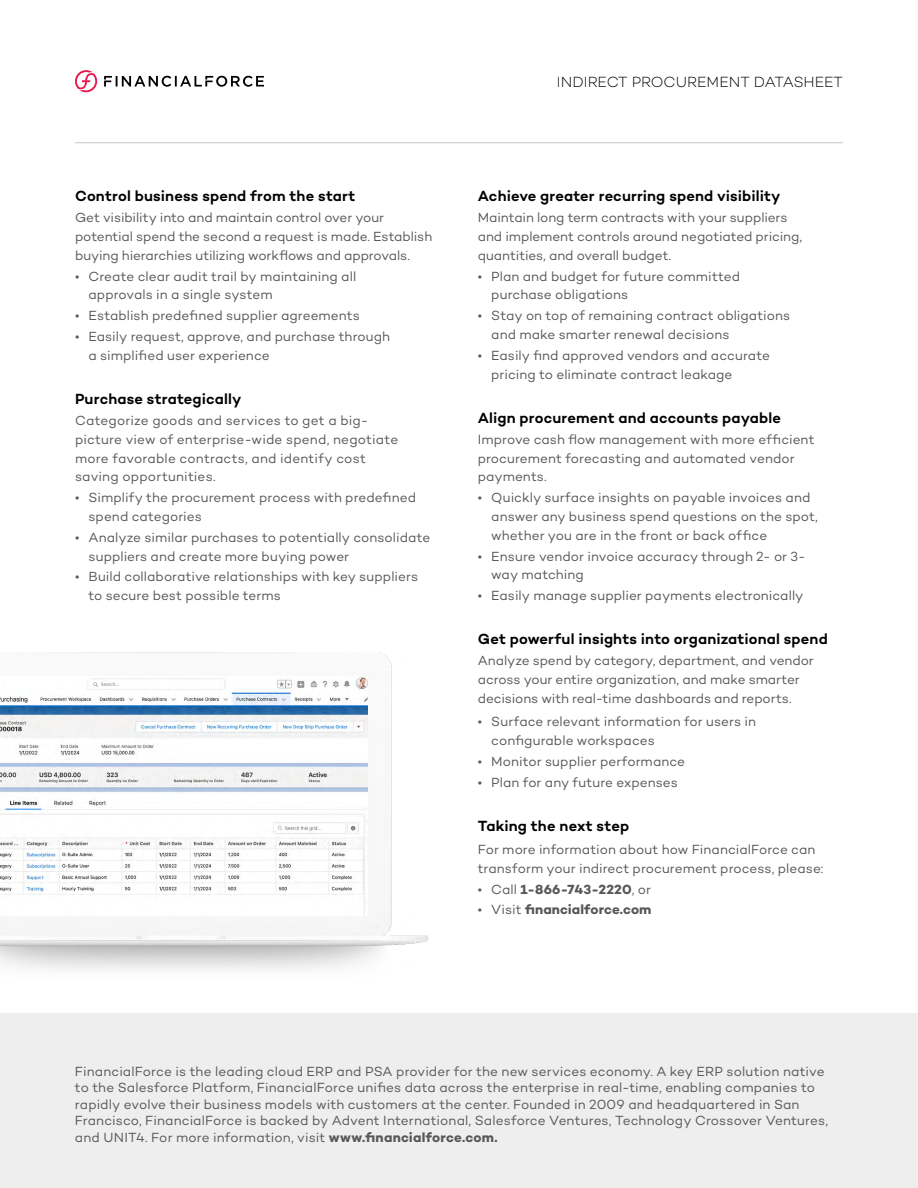
<style>
.page{position:relative;width:918px;height:1188px;background:#fff}
.page>*{position:absolute;margin:0;border:0;box-sizing:border-box;transform-origin:0 0}
.t1{font:600 15px "Campton";letter-spacing:.01em;color:#000}
.t2{font:300 15px "Campton";letter-spacing:-.005em;color:#000}
.t3{font:13.5px/18.8px "Campton";letter-spacing:.005em;color:#555759}
.t4{font:700 13.5px "Campton";letter-spacing:.005em;color:#555759}
.s1{font-weight:400}
.s2{font-weight:700}
</style>
<div class="page">
<svg style="left:104px;top:76px;width:160px;height:11px"></svg>
<svg style="left:75px;top:70px;width:22px;height:22px"></svg>
<hr style="left:75px;top:142px;width:768px;height:1px;background:#c6c8c8">
<div style="left:0;top:1013px;width:918px;height:175px;background:#eee"></div>
<img style="left:0;top:652px;width:428px;height:318px">
<img style="left:0;top:677px;width:367px;height:238px">
<p class="t1" style="left:75px;top:187px;width:282px">Control business spend from the start</p>
<p class="t3" style="left:75px;top:208px;width:359px">Get visibility into and maintain control over your potential spend the second a request is made. Establish buying hierarchies utilizing workflows and approvals.</p>
<p class="t3" style="left:88px;top:266px;width:269px;text-indent:-14px">• Create clear audit trail by maintaining all approvals in a single system</p>
<p class="t3" style="left:75px;top:306px;width:286px">• Establish predefined supplier agreements</p>
<p class="t3" style="left:88px;top:327px;width:303px;text-indent:-14px">• Easily request, approve, and purchase through a simplified user experience</p>
<p class="t1" style="left:75px;top:389px;width:168px">Purchase strategically</p>
<p class="t3" style="left:75px;top:411px;width:325px">Categorize goods and services to get a big&shy;picture view of enterprise-wide spend, negotiate more favorable contracts, and identify cost saving opportunities.</p>
<p class="t3" style="left:88px;top:488px;width:329px;text-indent:-14px">• Simplify the procurement process with predefined spend categories</p>
<p class="t3" style="left:88px;top:528px;width:343px;text-indent:-14px">• Analyze similar purchases to potentially consolidate suppliers and create more buying power</p>
<p class="t3" style="left:88px;top:567px;width:331px;text-indent:-14px">• Build collaborative relationships with key suppliers to secure best possible terms</p>
<p class="t2" style="left:557px;top:73px;width:288px">INDIRECT PROCUREMENT DATASHEET</p>
<p class="t1" style="left:478px;top:187px;width:304px">Achieve greater recurring spend visibility</p>
<p class="t3" style="left:478px;top:208px;width:326px">Maintain long term contracts with your suppliers and implement controls around negotiated pricing, quantities, and overall budget.</p>
<p class="t3" style="left:491px;top:266px;width:250px;text-indent:-14px">• Plan and budget for future committed purchase obligations</p>
<p class="t3" style="left:491px;top:306px;width:300px;text-indent:-14px">• Stay on top of remaining contract obligations and make smarter renewal decisions</p>
<p class="t3" style="left:491px;top:346px;width:280px;text-indent:-14px">• Easily find approved vendors and accurate pricing to eliminate contract leakage</p>
<p class="t1" style="left:478px;top:408px;width:305px">Align procurement and accounts payable</p>
<p class="t3" style="left:478px;top:430px;width:338px">Improve cash flow management with more efficient procurement forecasting and automated vendor payments.</p>
<p class="t3" style="left:491px;top:488px;width:328px;text-indent:-14px">• Quickly surface insights on payable invoices and answer any business spend questions on the spot, whether you are in the front or back office</p>
<p class="t3" style="left:491px;top:546px;width:316px;text-indent:-14px">• Ensure vendor invoice accuracy through 2- or 3- way matching</p>
<p class="t3" style="left:478px;top:586px;width:327px">• Easily manage supplier payments electronically</p>
<p class="t1" style="left:478px;top:630px;width:352px">Get powerful insights into organizational spend</p>
<p class="t3" style="left:478px;top:651px;width:338px">Analyze spend by category, department, and vendor across your entire organization, and make smarter decisions with real-time dashboards and reports.</p>
<p class="t3" style="left:491px;top:712px;width:266px;text-indent:-14px">• Surface relevant information for users in configurable workspaces</p>
<p class="t3" style="left:478px;top:751px;width:209px">• Monitor supplier performance</p>
<p class="t3" style="left:478px;top:772px;width:202px">• Plan for any future expenses</p>
<p class="t1" style="left:478px;top:816px;width:153px">Taking the next step</p>
<p class="t3" style="left:478px;top:840px;width:347px">For more information about how FinancialForce can transform your indirect procurement process, please:</p>
<p class="t4" style="left:478px;top:880px;width:175px"><span class="s1">• Call</span> 1-866-743-2220<span class="s1">, or</span></p>
<p class="t4" style="left:478px;top:901px;width:175px"><span class="s1">• Visit</span> financialforce.com</p>
<p class="t3" style="left:75px;top:1062px;width:755px;line-height:16.5px">FinancialForce is the leading cloud ERP and PSA provider for the new services economy. A key ERP solution native to the Salesforce Platform, FinancialForce unifies data across the enterprise in real-time, enabling companies to rapidly evolve their business models with customers at the center. Founded in 2009 and headquartered in San Francisco, FinancialForce is backed by Advent International, Salesforce Ventures, Technology Crossover Ventures, and UNIT4. For more information, visit <span class="s2">www.financialforce.com.</span></p>
</div>
